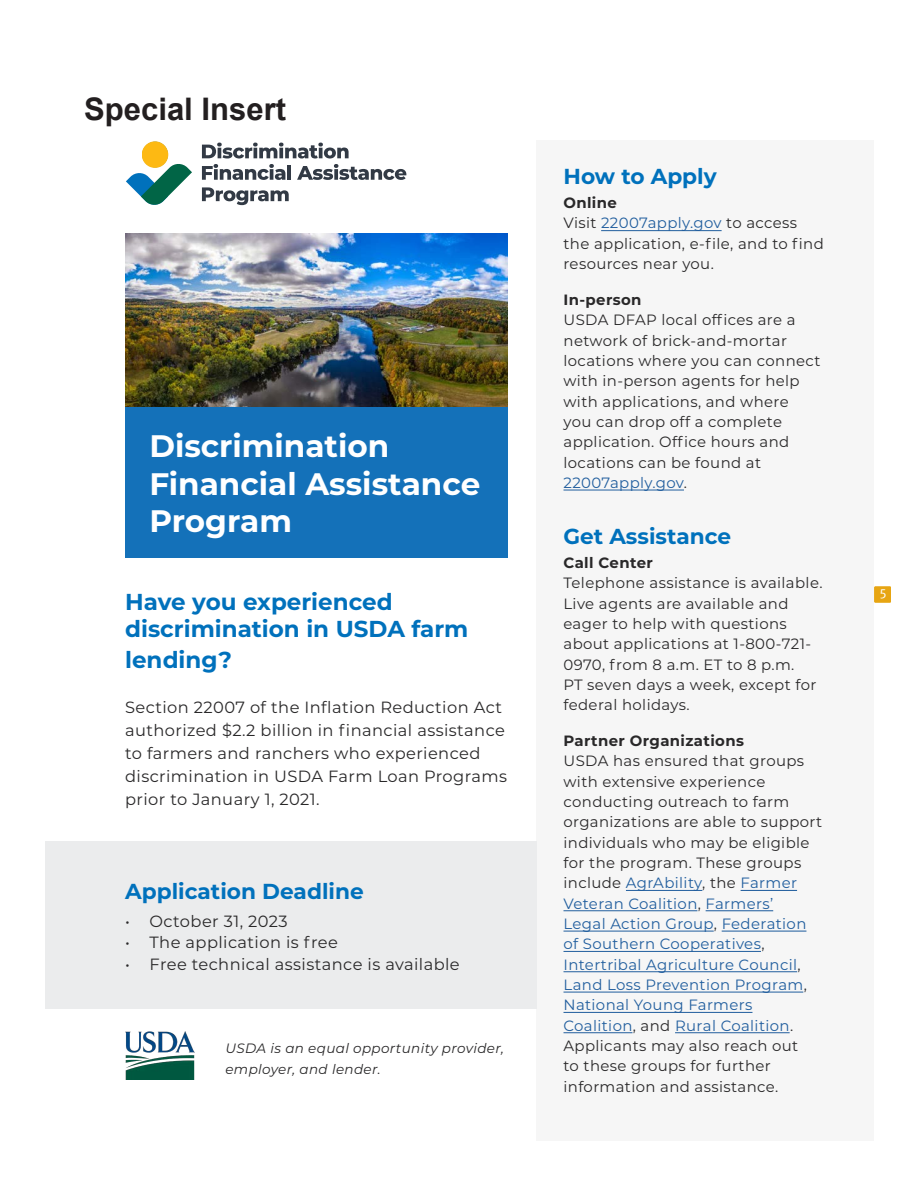
<style>
.page{position:relative;width:918px;height:1188px;background:#fff}
.page>*{position:absolute;margin:0;border:0;box-sizing:border-box;transform-origin:0 0}
.t1{font:700 31.05px/37.3px "Montserrat";color:#fff}
.t2{font:700 31.05px "Arial";color:#231f20}
.t3{font:700 23.1px/27.6px "Montserrat";color:#0071bc}
.t4{font:700 21.75px "Montserrat";color:#0071bc}
.t5{font:16.2px/23.1px "Montserrat";letter-spacing:.025em;color:#292829}
.t6{font:14.85px/20.4px "Montserrat";letter-spacing:.025em;color:#292829}
.t7{font:700 14.85px "Montserrat";letter-spacing:.025em;color:#292829}
.t8{font:italic 13.5px/21.8px "Montserrat";letter-spacing:.025em;color:#292829}
.t9{font:13.5px "Meta Pro Norm";color:#fff}
.s1{font-weight:700}
.s2{color:#215e9e}
</style>
<div class="page">
<svg style="left:202px;top:143px;width:204px;height:37px"></svg>
<svg style="left:202px;top:187px;width:87px;height:18px"></svg>
<svg style="left:126px;top:142px;width:66px;height:63px"></svg>
<div style="left:142px;top:141px;width:26px;height:27px;background:#fdb913;border-radius:13px"></div>
<img style="left:125px;top:233px;width:383px;height:174px">
<div style="left:125px;top:407px;width:383px;height:150px;background:#1471b9"></div>
<div style="left:536px;top:140px;width:338px;height:1000px;background:#f6f6f6"></div>
<div style="left:45px;top:842px;width:491px;height:167px;background:#ebeced"></div>
<img style="left:125px;top:1032px;width:70px;height:47px">
<hr style="left:601px;top:230px;width:121px;height:1px;background:#215e9e">
<hr style="left:564px;top:490px;width:120px;height:1px;background:#215e9e">
<hr style="left:626px;top:890px;width:76px;height:1px;background:#215e9e">
<hr style="left:741px;top:890px;width:56px;height:1px;background:#215e9e">
<hr style="left:564px;top:910px;width:133px;height:1px;background:#215e9e">
<hr style="left:706px;top:910px;width:67px;height:1px;background:#215e9e">
<hr style="left:564px;top:931px;width:150px;height:1px;background:#215e9e">
<hr style="left:722px;top:931px;width:84px;height:1px;background:#215e9e">
<hr style="left:564px;top:951px;width:197px;height:1px;background:#215e9e">
<hr style="left:564px;top:971px;width:233px;height:1px;background:#215e9e">
<hr style="left:564px;top:992px;width:239px;height:1px;background:#215e9e">
<hr style="left:564px;top:1012px;width:188px;height:1px;background:#215e9e">
<hr style="left:564px;top:1032px;width:68px;height:1px;background:#215e9e">
<hr style="left:675px;top:1032px;width:115px;height:1px;background:#215e9e">
<div style="left:874px;top:586px;width:17px;height:17px;background:#e7a512"></div>
<h1 class="t2" style="left:84px;top:88px;width:204px">Special Insert</h1>
<h1 class="t1" style="left:149px;top:426px;width:332px">Discrimination<br>Financial Assistance<br>Program</h1>
<h2 class="t3" style="left:125px;top:586px;width:345px">Have you experienced discrimination in USDA farm</h2>
<h2 class="t3" style="left:125px;top:645px;width:108px">lending?</h2>
<p class="t5" style="left:125px;top:695px;width:383px">Section 22007 of the Inflation Reduction Act authorized $2.2 billion in financial assistance to farmers and ranchers who experienced discrimination in USDA Farm Loan Programs prior to January 1, 2021.</p>
<h3 class="t4" style="left:125px;top:875px;width:240px">Application Deadline</h3>
<p class="t5" style="left:125px;top:909px;width:164px">• October 31, 2023</p>
<p class="t5" style="left:125px;top:930px;width:214px">• The application is free</p>
<p class="t5" style="left:125px;top:952px;width:336px">• Free technical assistance is available</p>
<p class="t8" style="left:225px;top:1036px;width:280px">USDA is an equal opportunity provider, employer, and lender.</p>
<h3 class="t4" style="left:564px;top:161px;width:155px">How to Apply</h3>
<p class="t6" style="left:564px;top:192px;width:262px"><span class="s1">Online<br></span>Visit <span class="s2">22007apply.gov</span> to access the application, e-file, and to find resources near you.</p>
<p class="t7" style="left:564px;top:289px;width:79px">In-person</p>
<p class="t6" style="left:564px;top:309px;width:259px">USDA DFAP local offices are a network of brick-and-mortar locations where you can connect with in-person agents for help with applications, and where<br>you can drop off a complete application. Office hours and locations can be found at<br><span class="s2">22007apply.gov</span>.</p>
<h3 class="t4" style="left:564px;top:521px;width:169px">Get Assistance</h3>
<p class="t7" style="left:564px;top:552px;width:91px">Call Center</p>
<p class="t6" style="left:564px;top:572px;width:261px">Telephone assistance is available.<br>Live agents are available and eager to help with questions about applications at 1-800-721-<br>0970, from 8 a.m. ET to 8 p.m.<br>PT seven days a week, except for federal holidays.</p>
<p class="t7" style="left:564px;top:730px;width:182px">Partner Organizations</p>
<p class="t6" style="left:564px;top:750px;width:260px">USDA has ensured that groups with extensive experience conducting outreach to farm organizations are able to support individuals who may be eligible for the program. These groups include <span class="s2">AgrAbility</span>, the <span class="s2">Farmer<br>Veteran Coalition</span>, <span class="s2">Farmers’<br>Legal Action Group</span>, <span class="s2">Federation of Southern Cooperatives</span>,<br><span class="s2">Intertribal Agriculture Council</span>,<br><span class="s2">Land Loss Prevention Program</span>,<br><span class="s2">National Young Farmers<br>Coalition</span>, and <span class="s2">Rural Coalition</span>.<br>Applicants may also reach out<br>to these groups for further information and assistance.</p>
<p class="t9" style="left:880px;top:581px;width:8px">5</p>
</div>
